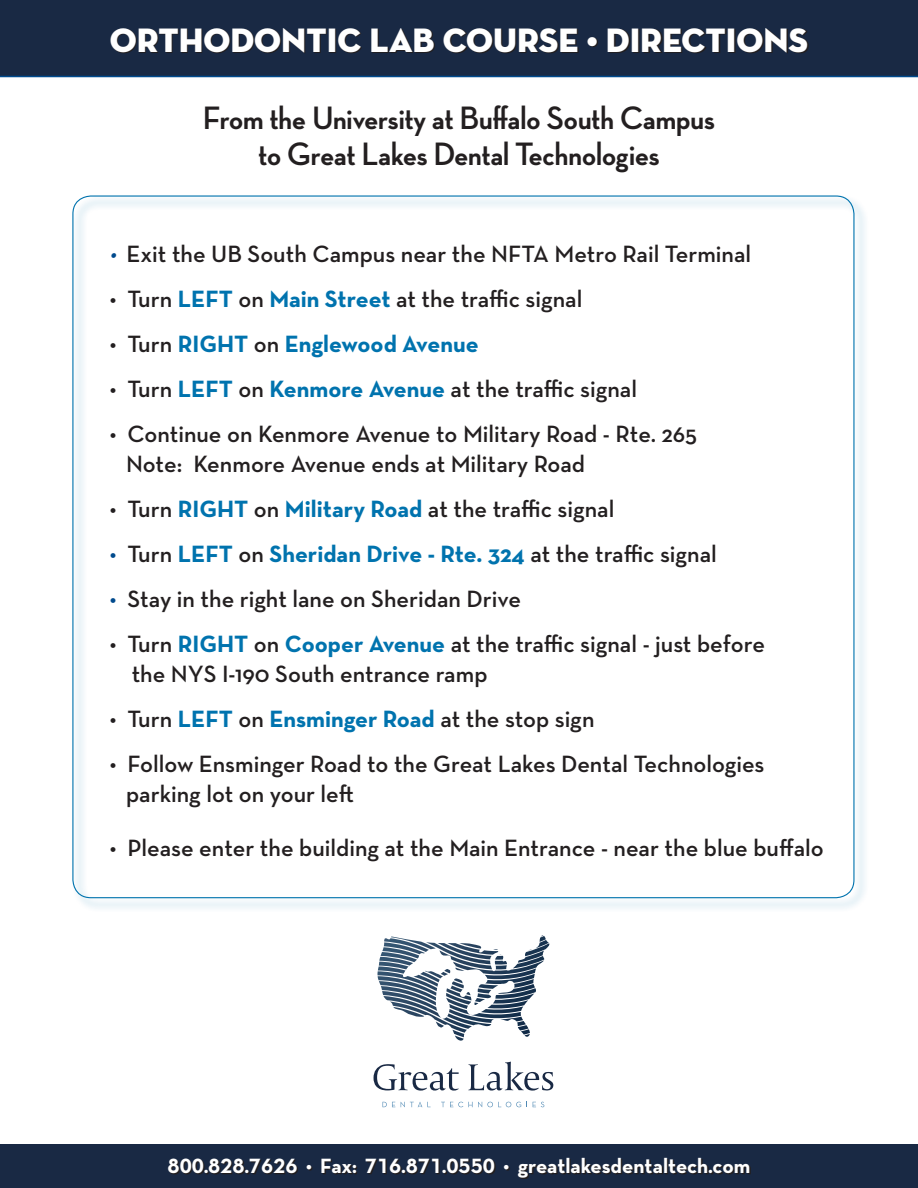
<style>
.page{position:relative;width:918px;height:1188px;background:#fff}
.page>*{position:absolute;margin:0;border:0;box-sizing:border-box;transform-origin:0 0}
.t1{font:34.5px "Neutraface Display Titling";color:#fff}
.t2{font:700 33px "Neutraface Display";color:#231f20}
.t3{font:600 24px/30px "Neutraface Text";color:#231f20}
.t4{font:700 24px "Neutraface Text";color:#0073ae}
.t5{font:700 21px "Neutraface Text";color:#fff}
.s1{color:#004a8d}
.s2{font-weight:700;color:#0073ae}
.s3{font-weight:600;color:#231f20}
.s4{font-weight:600;color:#004a8d}
</style>
<div class="page">
<div style="left:0;top:1144px;width:918px;height:44px;background:#192944"></div>
<div style="left:0;top:0;width:918px;height:77px;background:#192944"></div>
<svg style="left:169px;top:1159px;width:582px;height:20px"></svg>
<svg style="left:112px;top:29px;width:696px;height:25px"></svg>
<svg style="left:383px;top:1102px;width:12px;height:5px"></svg>
<svg style="left:401px;top:1102px;width:30px;height:5px"></svg>
<svg style="left:441px;top:1102px;width:80px;height:5px"></svg>
<svg style="left:532px;top:1102px;width:12px;height:5px"></svg>
<svg style="left:377px;top:935px;width:173px;height:106px"></svg>
<svg style="left:374px;top:1064px;width:85px;height:27px"></svg>
<svg style="left:468px;top:1062px;width:85px;height:29px"></svg>
<p class="t1" style="left:110px;top:18px;width:700px">ORTHODONTIC LAB COURSE • DIRECTIONS</p>
<p class="t2" style="left:203px;top:100px;width:514px">From the University at Buffalo South Campus</p>
<p class="t2" style="left:258px;top:136px;width:403px">to Great Lakes Dental Technologies</p>
<p class="t3" style="left:110px;top:238px;width:643px"><span class="s1">•</span> Exit the UB South Campus near the NFTA Metro Rail Terminal</p>
<p class="t3" style="left:110px;top:283px;width:474px">• Turn <span class="s2">LEFT</span> on <span class="s2">Main Street</span> at the traffic signal</p>
<p class="t4" style="left:110px;top:328px;width:370px"><span class="s3">• Turn</span> RIGHT <span class="s3">on</span> Englewood Avenue</p>
<p class="t3" style="left:110px;top:373px;width:529px">• Turn <span class="s2">LEFT</span> on <span class="s2">Kenmore Avenue</span> at the traffic signal</p>
<p class="t3" style="left:126px;top:418px;width:572px;text-indent:-16px">• Continue on Kenmore Avenue to Military Road - Rte. 265<br>Note: Kenmore Avenue ends at Military Road</p>
<p class="t3" style="left:110px;top:493px;width:506px">• Turn <span class="s2">RIGHT</span> on <span class="s2">Military Road</span> at the traffic signal</p>
<p class="t4" style="left:110px;top:538px;width:609px"><span class="s4">•</span> <span class="s3">Turn</span> LEFT <span class="s3">on</span> Sheridan Drive - Rte. 324 <span class="s3">at the traffic signal</span></p>
<p class="t3" style="left:110px;top:583px;width:413px"><span class="s1">•</span> Stay in the right lane on Sheridan Drive</p>
<p class="t3" style="left:110px;top:628px;width:657px">• Turn <span class="s2">RIGHT</span> on <span class="s2">Cooper Avenue</span> at the traffic signal - just before</p>
<p class="t3" style="left:132px;top:658px;width:357px">the NYS I-190 South entrance ramp</p>
<p class="t3" style="left:110px;top:703px;width:486px">• Turn <span class="s2">LEFT</span> on <span class="s2">Ensminger Road</span> at the stop sign</p>
<p class="t3" style="left:110px;top:748px;width:656px">• Follow Ensminger Road to the Great Lakes Dental Technologies</p>
<p class="t3" style="left:126px;top:778px;width:229px">parking lot on your left</p>
<p class="t3" style="left:110px;top:832px;width:716px">• Please enter the building at the Main Entrance - near the blue buffalo</p>
<p class="t5" style="left:168px;top:1152px;width:584px">800.828.7626 • Fax: 716.871.0550 • greatlakesdentaltech.com</p>
</div>
